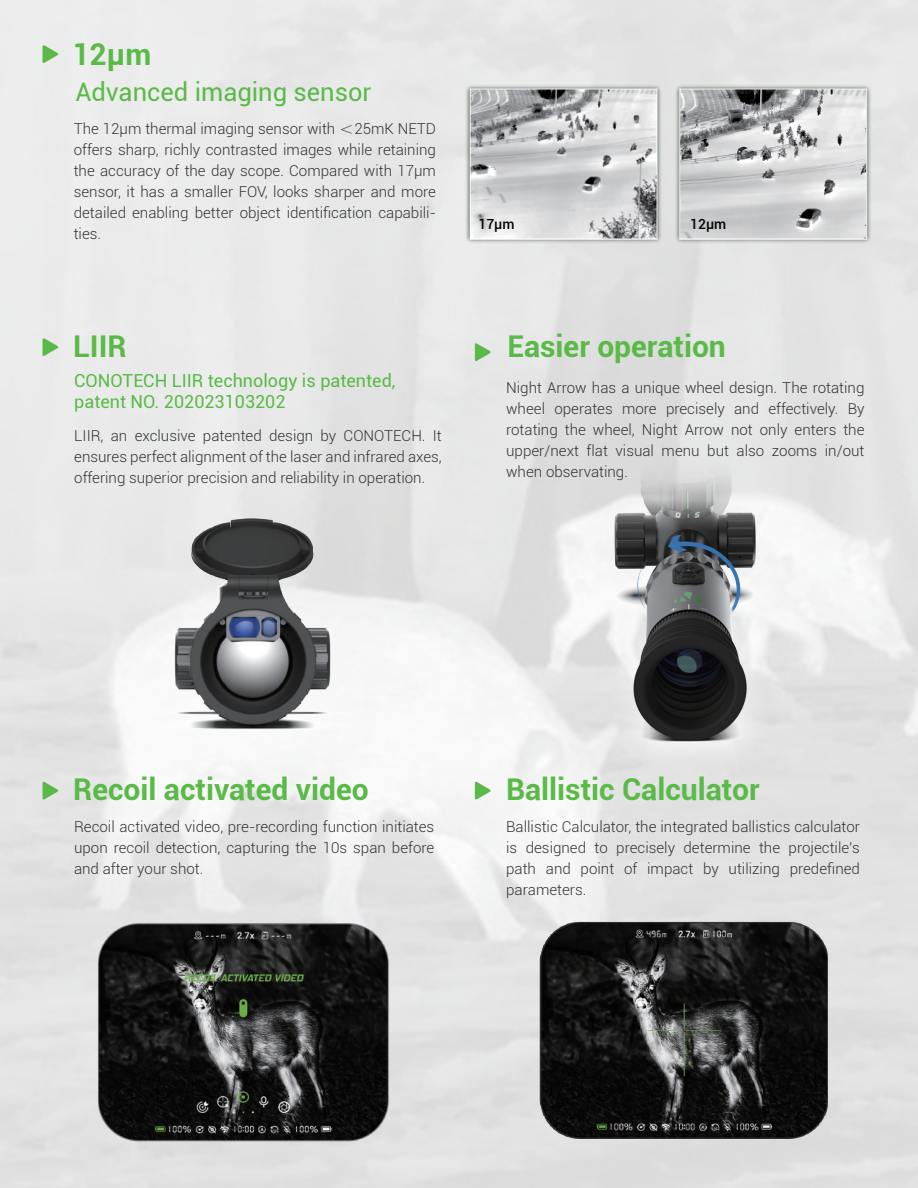
<style>
.page{position:relative;width:918px;height:1188px;background:#fff}
.page>*{position:absolute;margin:0;border:0;box-sizing:border-box;transform-origin:0 0}
.t1{font:700 30px "Roboto";color:#5aba47}
.t2{font:25.5px "Roboto";color:#5aba47}
.t3{font:18px/21px "Roboto";color:#5aba47}
.t4{font:300 15px/21px "Roboto";color:#333334;text-align:justify}
.t5{font:500 13.95px "Roboto";color:#030303}
.s1{font-family:"Adobe Song Std"}
</style>
<div class="page">
<img style="left:451px;top:61px;width:441px;height:209px">
<img style="left:101px;top:466px;width:286px;height:306px">
<svg style="left:43px;top:338px;width:15px;height:18px"></svg>
<svg style="left:43px;top:781px;width:15px;height:19px"></svg>
<svg style="left:475px;top:343px;width:16px;height:18px"></svg>
<svg style="left:43px;top:45px;width:15px;height:18px"></svg>
<img style="left:64px;top:887px;width:360px;height:287px">
<img style="left:539px;top:914px;width:289px;height:233px">
<img style="left:446px;top:435px;width:472px;height:363px">
<h1 class="t1" style="left:72px;top:33px;width:80px">12μm</h1>
<h2 class="t2" style="left:75px;top:74px;width:298px">Advanced imaging sensor</h2>
<p class="t4" style="left:74px;top:118px;width:364px">The 12μm thermal imaging sensor with <span class="s1">＜</span>25mK NETD offers sharp, richly contrasted images while retaining the accuracy of the day scope. Compared with 17μm sensor, it has a smaller FOV, looks sharper and more detailed enabling better object identification capabili&shy;ties.</p>
<h1 class="t1" style="left:73px;top:326px;width:55px">LIIR</h1>
<p class="t3" style="left:74px;top:369px;width:323px">CONOTECH LIIR technology is patented, patent NO. 202023103202</p>
<p class="t4" style="left:74px;top:425px;width:369px">LIIR, an exclusive patented design by CONOTECH. It ensures perfect alignment of the laser and infrared axes, offering superior precision and reliability in operation.</p>
<p class="t5" style="left:479px;top:215px;width:38px">17μm</p>
<p class="t5" style="left:690px;top:215px;width:38px">12μm</p>
<h1 class="t1" style="left:507px;top:326px;width:220px">Easier operation</h1>
<p class="t4" style="left:506px;top:376px;width:360px">Night Arrow has a unique wheel design. The rotating wheel operates more precisely and effectively. By rotating the wheel, Night Arrow not only enters the upper/next flat visual menu but also zooms in/out when observating.</p>
<h1 class="t1" style="left:73px;top:768px;width:297px">Recoil activated video</h1>
<p class="t4" style="left:74px;top:816px;width:362px">Recoil activated video, pre-recording function initiates upon recoil detection, capturing the 10s span before and after your shot.</p>
<h1 class="t1" style="left:506px;top:768px;width:255px">Ballistic Calculator</h1>
<p class="t4" style="left:506px;top:816px;width:355px">Ballistic Calculator, the integrated ballistics calculator is designed to precisely determine the projectile’s path and point of impact by utilizing predefined parameters.</p>
</div>
